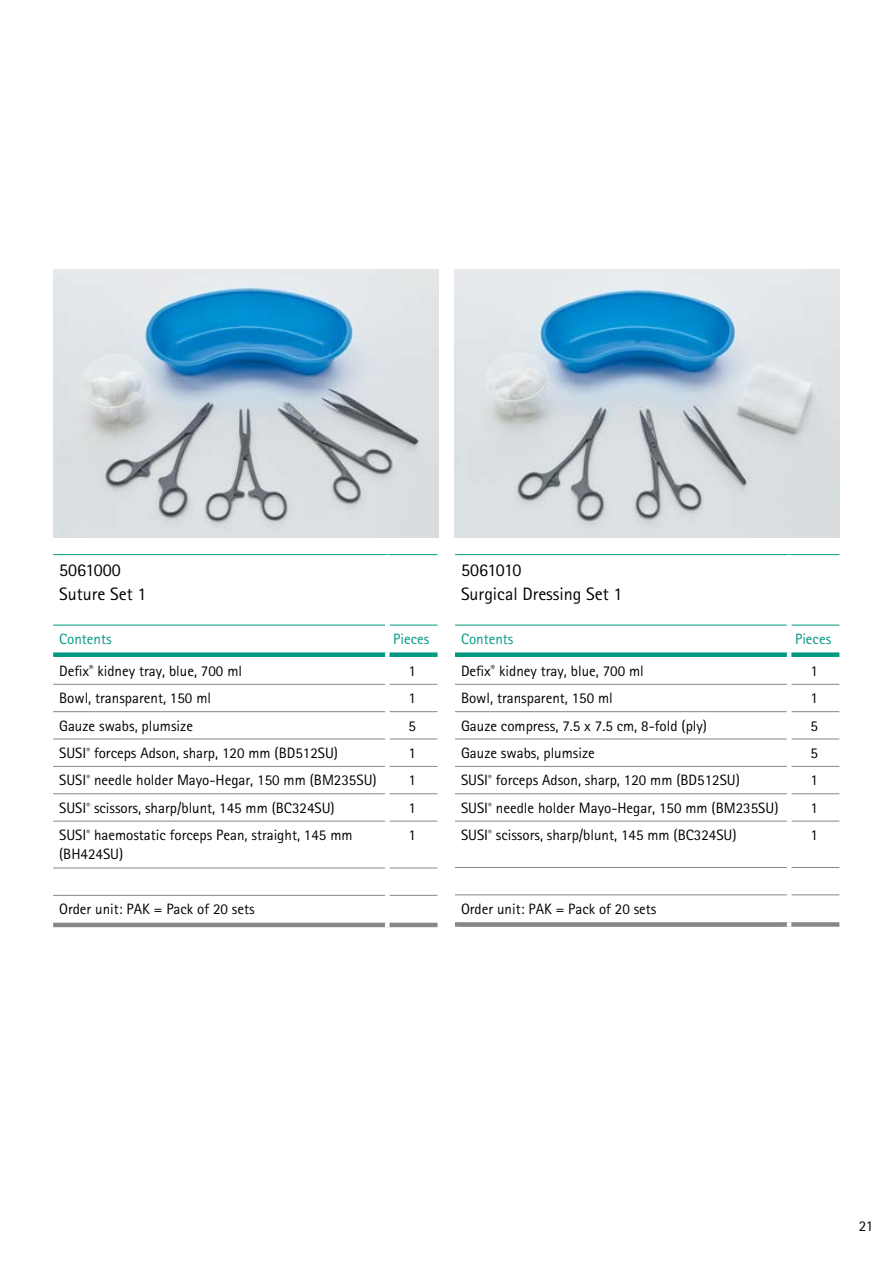
<style>
.page{position:relative;width:893px;height:1263px;background:#fff}
.page>*{position:absolute;margin:0;border:0;box-sizing:border-box;transform-origin:0 0}
.t1{font:18px/24px "Rotis Sans Serif Pro";color:#000}
.t2{font:15px/19.5px "Rotis Sans Serif Pro";color:#000}
.t3{font:15px "Rotis Sans Serif Pro";color:#009982}
</style>
<div class="page">
<img style="left:53px;top:269px;width:385px;height:268px">
<img style="left:454px;top:269px;width:386px;height:268px">
<hr style="left:53px;top:554px;width:334px;height:1px;background:#009982">
<hr style="left:387px;top:554px;width:51px;height:1px;background:#009982">
<hr style="left:53px;top:625px;width:332px;height:1px;background:#009982">
<hr style="left:389px;top:625px;width:49px;height:1px;background:#009982">
<hr style="left:53px;top:684px;width:332px;height:1px;background:#878787">
<hr style="left:389px;top:684px;width:49px;height:1px;background:#878787">
<hr style="left:53px;top:711px;width:332px;height:1px;background:#878787">
<hr style="left:389px;top:711px;width:49px;height:1px;background:#878787">
<hr style="left:53px;top:739px;width:332px;height:1px;background:#878787">
<hr style="left:389px;top:739px;width:49px;height:1px;background:#878787">
<hr style="left:53px;top:766px;width:332px;height:1px;background:#878787">
<hr style="left:389px;top:766px;width:49px;height:1px;background:#878787">
<hr style="left:53px;top:793px;width:332px;height:1px;background:#878787">
<hr style="left:389px;top:793px;width:49px;height:1px;background:#878787">
<hr style="left:53px;top:821px;width:332px;height:1px;background:#878787">
<hr style="left:389px;top:821px;width:49px;height:1px;background:#878787">
<hr style="left:53px;top:868px;width:332px;height:1px;background:#878787">
<hr style="left:389px;top:868px;width:49px;height:1px;background:#878787">
<hr style="left:53px;top:895px;width:332px;height:1px;background:#878787">
<hr style="left:389px;top:895px;width:49px;height:1px;background:#878787">
<svg style="left:53px;top:652px;width:385px;height:5px;background:#1ca48f"></svg>
<hr style="left:53px;top:923px;width:385px;height:4px;background:#878787">
<hr style="left:455px;top:554px;width:334px;height:1px;background:#009982">
<hr style="left:789px;top:554px;width:50px;height:1px;background:#009982">
<hr style="left:455px;top:625px;width:332px;height:1px;background:#009982">
<hr style="left:791px;top:625px;width:48px;height:1px;background:#009982">
<hr style="left:455px;top:684px;width:332px;height:1px;background:#878787">
<hr style="left:791px;top:684px;width:48px;height:1px;background:#878787">
<hr style="left:455px;top:711px;width:332px;height:1px;background:#878787">
<hr style="left:791px;top:711px;width:48px;height:1px;background:#878787">
<hr style="left:455px;top:739px;width:332px;height:1px;background:#878787">
<hr style="left:791px;top:739px;width:48px;height:1px;background:#878787">
<hr style="left:455px;top:766px;width:332px;height:1px;background:#878787">
<hr style="left:791px;top:766px;width:48px;height:1px;background:#878787">
<hr style="left:455px;top:793px;width:332px;height:1px;background:#878787">
<hr style="left:791px;top:793px;width:48px;height:1px;background:#878787">
<hr style="left:455px;top:821px;width:332px;height:1px;background:#878787">
<hr style="left:791px;top:821px;width:48px;height:1px;background:#878787">
<hr style="left:455px;top:867px;width:332px;height:1px;background:#878787">
<hr style="left:791px;top:867px;width:48px;height:1px;background:#878787">
<hr style="left:455px;top:895px;width:332px;height:1px;background:#878787">
<hr style="left:791px;top:895px;width:48px;height:1px;background:#878787">
<svg style="left:455px;top:652px;width:384px;height:5px;background:#1ba48f"></svg>
<svg style="left:455px;top:922px;width:384px;height:5px"></svg>
<hr style="left:461px;top:924px;width:322px;height:2px;background:#878787">
<p class="t1" style="left:59px;top:558px;width:89px">5061000<br>Suture Set 1</p>
<p class="t3" style="left:59px;top:630px;width:54px">Contents</p>
<p class="t3" style="left:393px;top:630px;width:38px">Pieces</p>
<p class="t2" style="left:59px;top:661px;width:184px">Defix<sup>®</sup> kidney tray, blue, 700 ml</p>
<p class="t2" style="left:408px;top:661px;width:9px">1</p>
<p class="t2" style="left:59px;top:688px;width:153px">Bowl, transparent, 150 ml</p>
<p class="t2" style="left:408px;top:688px;width:9px">1</p>
<p class="t2" style="left:59px;top:716px;width:135px">Gauze swabs, plumsize</p>
<p class="t2" style="left:408px;top:716px;width:9px">5</p>
<p class="t2" style="left:59px;top:743px;width:280px">SUSI<sup>®</sup> forceps Adson, sharp, 120 mm (BD512SU)</p>
<p class="t2" style="left:408px;top:743px;width:9px">1</p>
<p class="t2" style="left:59px;top:770px;width:319px">SUSI<sup>®</sup> needle holder Mayo-Hegar, 150 mm (BM235SU)</p>
<p class="t2" style="left:408px;top:770px;width:9px">1</p>
<p class="t2" style="left:59px;top:798px;width:277px">SUSI<sup>®</sup> scissors, sharp/blunt, 145 mm (BC324SU)</p>
<p class="t2" style="left:408px;top:798px;width:9px">1</p>
<p class="t2" style="left:59px;top:825px;width:295px">SUSI<sup>®</sup> haemostatic forceps Pean, straight, 145 mm (BH424SU)</p>
<p class="t2" style="left:408px;top:825px;width:9px">1</p>
<p class="t2" style="left:59px;top:899px;width:197px">Order unit: PAK = Pack of 20 sets</p>
<p class="t1" style="left:461px;top:558px;width:163px">5061010<br>Surgical Dressing Set 1</p>
<p class="t3" style="left:461px;top:630px;width:54px">Contents</p>
<p class="t3" style="left:795px;top:630px;width:38px">Pieces</p>
<p class="t2" style="left:461px;top:661px;width:184px">Defix<sup>®</sup> kidney tray, blue, 700 ml</p>
<p class="t2" style="left:810px;top:661px;width:9px">1</p>
<p class="t2" style="left:461px;top:688px;width:153px">Bowl, transparent, 150 ml</p>
<p class="t2" style="left:810px;top:688px;width:9px">1</p>
<p class="t2" style="left:461px;top:716px;width:248px">Gauze compress, 7.5 x 7.5 cm, 8-fold (ply)</p>
<p class="t2" style="left:810px;top:716px;width:9px">5</p>
<p class="t2" style="left:461px;top:743px;width:135px">Gauze swabs, plumsize</p>
<p class="t2" style="left:810px;top:743px;width:9px">5</p>
<p class="t2" style="left:461px;top:770px;width:280px">SUSI<sup>®</sup> forceps Adson, sharp, 120 mm (BD512SU)</p>
<p class="t2" style="left:810px;top:770px;width:9px">1</p>
<p class="t2" style="left:461px;top:798px;width:319px">SUSI<sup>®</sup> needle holder Mayo-Hegar, 150 mm (BM235SU)</p>
<p class="t2" style="left:810px;top:798px;width:9px">1</p>
<p class="t2" style="left:461px;top:825px;width:277px">SUSI<sup>®</sup> scissors, sharp/blunt, 145 mm (BC324SU)</p>
<p class="t2" style="left:810px;top:825px;width:9px">1</p>
<p class="t2" style="left:461px;top:899px;width:197px">Order unit: PAK = Pack of 20 sets</p>
<p class="t2" style="left:859px;top:1216px;width:16px">21</p>
</div>
